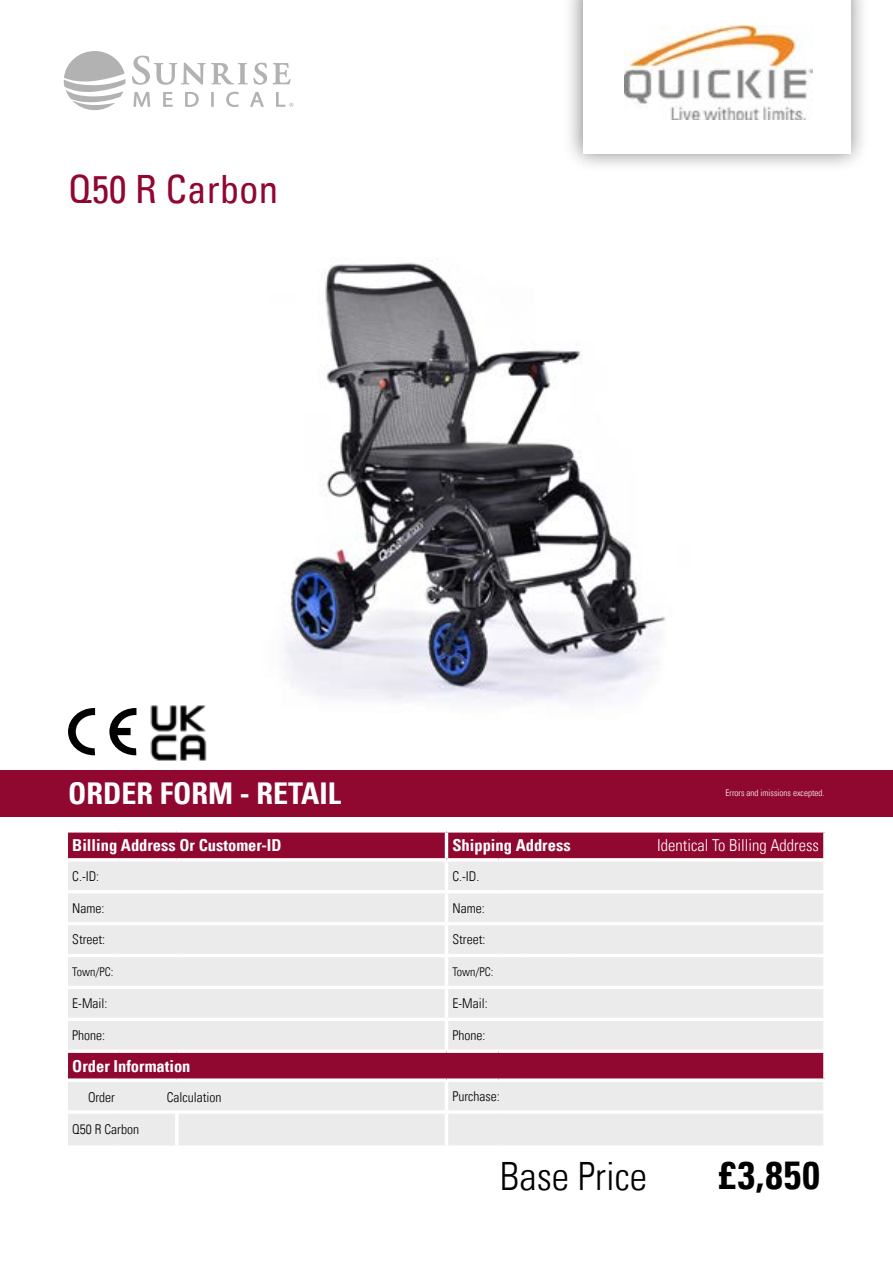
<style>
.page{position:relative;width:893px;height:1263px;background:#fff}
.page>*{position:absolute;margin:0;border:0;box-sizing:border-box;transform-origin:0 0}
.t1{font:condensed 39px "Univers Com 57";color:#900730}
.t2{font:39px "Univers Com 47 Light Cond";color:#000}
.t3{font:39px "Univers Com 67 Bold Cond";color:#000}
.t4{font:30px "Univers Com 67 Bold Cond";color:#fff}
.t5{font:16.5px "Univers Com 67 Bold Cond";color:#fff}
.t6{font:16.5px "Univers Com 47 Light Cond";color:#fff}
.t7{font:13.5px "Univers Com 47 Light Cond";color:#000}
.t8{font:12px "Univers Com 47 Light Cond";color:#000}
.t9{font:9px "Univers Com 47 Light Cond";color:#fff}
</style>
<div class="page">
<img style="left:284px;top:259px;width:382px;height:444px">
<div style="left:68px;top:832px;width:755px;height:26px;background:#900730"></div>
<svg style="left:68px;top:861px;width:755px;height:284px;background:#e2d4d8"></svg>
<svg style="left:823px;top:832px;width:2px;height:26px"></svg>
<svg style="left:823px;top:1053px;width:1px;height:25px"></svg>
<hr style="left:445px;top:832px;width:3px;height:26px;background:#fff">
<hr style="left:498px;top:890px;width:25px;height:3px;background:#fff">
<hr style="left:523px;top:890px;width:46px;height:3px;background:#fff">
<hr style="left:569px;top:890px;width:258px;height:3px;background:#fff">
<hr style="left:498px;top:922px;width:25px;height:3px;background:#fff">
<hr style="left:523px;top:922px;width:46px;height:3px;background:#fff">
<hr style="left:569px;top:922px;width:258px;height:3px;background:#fff">
<hr style="left:498px;top:954px;width:25px;height:3px;background:#fff">
<hr style="left:523px;top:954px;width:46px;height:3px;background:#fff">
<hr style="left:569px;top:954px;width:258px;height:3px;background:#fff">
<hr style="left:498px;top:986px;width:25px;height:3px;background:#fff">
<hr style="left:523px;top:986px;width:46px;height:3px;background:#fff">
<hr style="left:569px;top:986px;width:258px;height:3px;background:#fff">
<svg style="left:498px;top:1017px;width:25px;height:4px"></svg>
<svg style="left:523px;top:1017px;width:46px;height:4px"></svg>
<svg style="left:569px;top:1017px;width:254px;height:4px"></svg>
<svg style="left:68px;top:1049px;width:51px;height:4px"></svg>
<hr style="left:119px;top:1049px;width:58px;height:4px;background:#f4f4f4">
<svg style="left:177px;top:1049px;width:269px;height:4px"></svg>
<svg style="left:446px;top:1049px;width:52px;height:4px"></svg>
<hr style="left:498px;top:1049px;width:25px;height:4px;background:#f4f4f4">
<svg style="left:523px;top:1049px;width:46px;height:4px"></svg>
<svg style="left:569px;top:1049px;width:256px;height:4px"></svg>
<svg style="left:68px;top:1078px;width:51px;height:4px"></svg>
<svg style="left:119px;top:1078px;width:58px;height:4px"></svg>
<svg style="left:177px;top:1078px;width:269px;height:4px"></svg>
<svg style="left:523px;top:1078px;width:46px;height:4px"></svg>
<svg style="left:569px;top:1078px;width:256px;height:4px"></svg>
<svg style="left:446px;top:1078px;width:52px;height:4px"></svg>
<hr style="left:445px;top:1082px;width:3px;height:28px;background:#fff">
<svg style="left:498px;top:1078px;width:25px;height:4px"></svg>
<hr style="left:68px;top:1110px;width:51px;height:4px;background:#fff">
<hr style="left:119px;top:1110px;width:58px;height:4px;background:#fff">
<hr style="left:177px;top:1110px;width:269px;height:4px;background:#fff">
<hr style="left:175px;top:1114px;width:4px;height:31px;background:#fff">
<hr style="left:446px;top:1110px;width:52px;height:4px;background:#fff">
<hr style="left:445px;top:1114px;width:3px;height:31px;background:#fff">
<hr style="left:498px;top:1110px;width:25px;height:4px;background:#fff">
<hr style="left:523px;top:1110px;width:46px;height:4px;background:#fff">
<hr style="left:569px;top:1110px;width:258px;height:4px;background:#fff">
<hr style="left:68px;top:890px;width:51px;height:3px;background:#fff">
<hr style="left:119px;top:890px;width:58px;height:3px;background:#fff">
<hr style="left:177px;top:890px;width:269px;height:3px;background:#fff">
<hr style="left:446px;top:890px;width:52px;height:3px;background:#fff">
<hr style="left:68px;top:922px;width:51px;height:3px;background:#fff">
<hr style="left:119px;top:922px;width:58px;height:3px;background:#fff">
<hr style="left:177px;top:922px;width:269px;height:3px;background:#fff">
<hr style="left:446px;top:922px;width:52px;height:3px;background:#fff">
<hr style="left:68px;top:954px;width:51px;height:3px;background:#fff">
<hr style="left:119px;top:954px;width:58px;height:3px;background:#fff">
<hr style="left:177px;top:954px;width:269px;height:3px;background:#fff">
<hr style="left:446px;top:954px;width:52px;height:3px;background:#fff">
<hr style="left:68px;top:986px;width:51px;height:3px;background:#fff">
<hr style="left:119px;top:986px;width:58px;height:3px;background:#fff">
<hr style="left:177px;top:986px;width:269px;height:3px;background:#fff">
<hr style="left:446px;top:986px;width:52px;height:3px;background:#fff">
<svg style="left:68px;top:1017px;width:51px;height:4px"></svg>
<svg style="left:119px;top:1017px;width:58px;height:4px"></svg>
<svg style="left:177px;top:1017px;width:269px;height:4px"></svg>
<svg style="left:446px;top:1017px;width:52px;height:4px"></svg>
<hr style="left:445px;top:861px;width:3px;height:29px;background:#fff">
<hr style="left:445px;top:893px;width:3px;height:29px;background:#fff">
<hr style="left:445px;top:925px;width:3px;height:29px;background:#fff">
<hr style="left:445px;top:957px;width:3px;height:29px;background:#fff">
<hr style="left:445px;top:989px;width:3px;height:28px;background:#fff">
<hr style="left:445px;top:1021px;width:3px;height:28px;background:#fff">
<div style="left:0;top:770px;width:893px;height:46px;background:#900730"></div>
<svg style="left:68px;top:708px;width:27px;height:47px"></svg>
<svg style="left:109px;top:708px;width:27px;height:47px"></svg>
<img style="left:150px;top:705px;width:57px;height:56px">
<div style="left:563px;top:0;width:308px;height:173px;background:#000;opacity:.5"></div>
<div style="left:583px;top:0;width:267px;height:153px;background:#fff"></div>
<svg style="left:64px;top:51px;width:61px;height:59px"></svg>
<svg style="left:132px;top:56px;width:135px;height:29px"></svg>
<svg style="left:273px;top:63px;width:18px;height:21px"></svg>
<svg style="left:133px;top:92px;width:17px;height:15px"></svg>
<svg style="left:163px;top:92px;width:10px;height:15px"></svg>
<svg style="left:185px;top:92px;width:14px;height:15px"></svg>
<svg style="left:211px;top:92px;width:3px;height:15px"></svg>
<svg style="left:226px;top:92px;width:13px;height:15px"></svg>
<svg style="left:250px;top:92px;width:14px;height:15px"></svg>
<svg style="left:276px;top:92px;width:17px;height:15px"></svg>
<img style="left:624px;top:25px;width:188px;height:94px">
<h1 class="t1" style="left:68px;top:164px;width:212px">Q50 R Carbon</h1>
<h2 class="t4" style="left:68px;top:775px;width:275px">ORDER FORM - RETAIL</h2>
<p class="t9" style="left:726px;top:788px;width:100px">Errors and imissions excepted.</p>
<p class="t5" style="left:72px;top:835px;width:211px">Billing Address Or Customer-ID</p>
<p class="t5" style="left:452px;top:835px;width:120px">Shipping Address</p>
<p class="t6" style="left:657px;top:836px;width:163px">Identical To Billing Address</p>
<p class="t7" style="left:72px;top:868px;width:29px">C.-ID:</p>
<p class="t7" style="left:452px;top:868px;width:28px">C.-ID.</p>
<p class="t7" style="left:72px;top:900px;width:34px">Name:</p>
<p class="t7" style="left:452px;top:900px;width:34px">Name:</p>
<p class="t7" style="left:72px;top:931px;width:34px">Street:</p>
<p class="t7" style="left:452px;top:931px;width:34px">Street:</p>
<p class="t8" style="left:72px;top:964px;width:43px">Town/PC:</p>
<p class="t8" style="left:452px;top:964px;width:43px">Town/PC:</p>
<p class="t7" style="left:72px;top:995px;width:37px">E-Mail:</p>
<p class="t7" style="left:452px;top:995px;width:37px">E-Mail:</p>
<p class="t7" style="left:72px;top:1027px;width:34px">Phone:</p>
<p class="t7" style="left:452px;top:1027px;width:34px">Phone:</p>
<p class="t5" style="left:72px;top:1056px;width:120px">Order Information</p>
<p class="t7" style="left:88px;top:1089px;width:28px">Order</p>
<p class="t7" style="left:167px;top:1089px;width:56px">Calculation</p>
<p class="t7" style="left:452px;top:1088px;width:49px">Purchase:</p>
<p class="t7" style="left:72px;top:1121px;width:68px">Q50 R Carbon</p>
<h1 class="t2" style="left:500px;top:1152px;width:149px">Base Price</h1>
<h1 class="t3" style="left:719px;top:1151px;width:102px">£3,850</h1>
</div>
